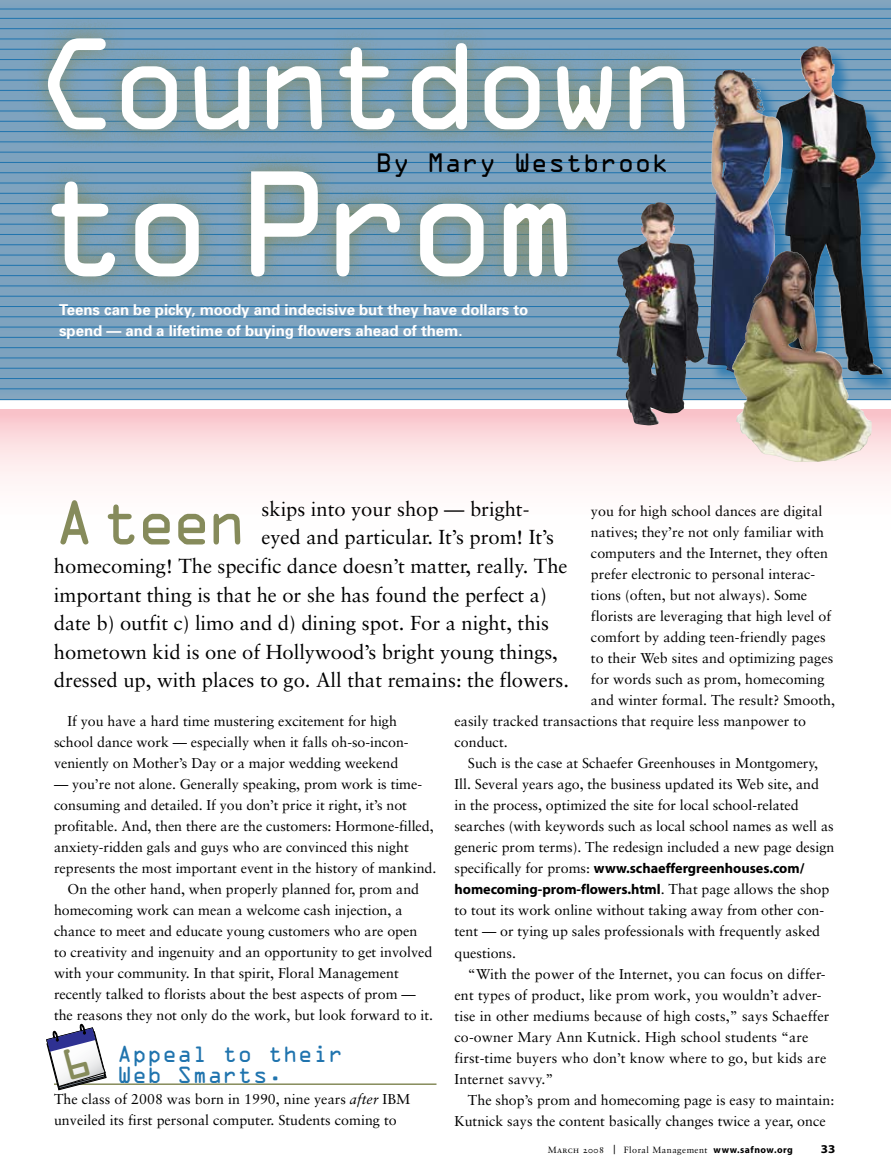
<style>
.page{position:relative;width:891px;height:1175px;background:#fff}
.page>*{position:absolute;margin:0;border:0;box-sizing:border-box;transform-origin:0 0}
.t1{font:135px "OCRA Std";letter-spacing:-.1em;color:#fff}
.t2{font:117px "OCRA Std";letter-spacing:-.1em;color:#fff}
.t3{font:56.85px "OCRA Std";color:#868b5b}
.t4{font:24px "OCRA Std";color:#000}
.t5{font:21px/21px "OCRA Std";color:#2074ae}
.t6{font:20.25px "Sabon";color:#000}
.t7{font:700 15px/21px "Univers";color:#fff}
.t8{font:14.25px/21px "Sabon";color:#000}
.t9{font:700 14.25px/21px "Myriad Pro";color:#000}
.t10{font:700 12px "Myriad Pro";color:#000;scale:1.1 1}
.t11{font:9px "Sabon";letter-spacing:.05em;color:#000}
.s1{font-family:"Sabon";font-weight:400}
.s2{font-style:italic}
.s3{font-family:"Sabon Roman SC"}
.s4{font-family:"Sabon Roman SC";font-size:12px}
.s5{font-family:"Myriad Pro";font-weight:700;font-size:9.75px}
</style>
<div class="page">
<svg style="left:0;top:412px;width:891px;height:69px"></svg>
<hr style="left:54px;top:1083px;width:382px;height:1px;background:#868b5b">
<div style="left:0;top:0;width:891px;height:25px;background:#80a3bf"></div>
<div style="left:0;top:8px;width:891px;height:27px;background:#fff;opacity:.75"></div>
<hr style="left:0;top:28px;width:891px;height:1px;background:#2074ae">
<hr style="left:0;top:59px;width:891px;height:1px;background:#2074ae">
<hr style="left:0;top:69px;width:891px;height:1px;background:#2074ae">
<hr style="left:0;top:100px;width:891px;height:1px;background:#2074ae">
<hr style="left:0;top:131px;width:891px;height:1px;background:#2074ae">
<hr style="left:0;top:141px;width:891px;height:1px;background:#2074ae">
<hr style="left:0;top:172px;width:891px;height:1px;background:#2074ae">
<hr style="left:0;top:203px;width:891px;height:1px;background:#2074ae">
<hr style="left:0;top:213px;width:891px;height:1px;background:#2074ae">
<hr style="left:0;top:244px;width:891px;height:1px;background:#2074ae">
<hr style="left:0;top:275px;width:891px;height:1px;background:#2074ae">
<hr style="left:0;top:285px;width:891px;height:1px;background:#2074ae">
<hr style="left:0;top:316px;width:891px;height:1px;background:#2074ae">
<div style="left:0;top:337px;width:891px;height:27px;background:#7ca2bf"></div>
<hr style="left:0;top:347px;width:891px;height:1px;background:#2074ae">
<hr style="left:0;top:357px;width:891px;height:1px;background:#2074ae">
<div style="left:0;top:358px;width:891px;height:26px;background:#fff;opacity:.75"></div>
<div style="left:0;top:368px;width:891px;height:27px;background:#7ca2bf"></div>
<div style="left:0;top:379px;width:891px;height:33px;background:#2074ae;opacity:.75"></div>
<div style="left:0;top:378px;width:891px;height:27px;background:#fff;opacity:.75"></div>
<hr style="left:0;top:388px;width:891px;height:1px;background:#2074ae">
<svg style="left:27px;top:17px;width:864px;height:321px;background:#769aad"></svg>
<img style="left:616px;top:202px;width:89px;height:223px">
<div style="left:774px;top:48px;width:117px;height:340px;background:#2074ae;opacity:.75"></div>
<img style="left:772px;top:46px;width:111px;height:331px">
<div style="left:709px;top:72px;width:117px;height:332px;background:#2074ae;opacity:.75"></div>
<img style="left:707px;top:70px;width:69px;height:314px">
<img style="left:753px;top:251px;width:34px;height:50px">
<svg style="left:46px;top:1023px;width:60px;height:67px"></svg>
<h2 class="t2" style="left:35px;top:34px;width:666px">Countdown</h2>
<h3 class="t4" style="left:375px;top:153px;width:295px">By Mary Westbrook</h3>
<h1 class="t1" style="left:35px;top:167px;width:551px">to Prom</h1>
<p class="t7" style="left:59px;top:300px;width:471px">Teens can be picky, moody and indecisive but they have dollars to spend — and a lifetime of buying flowers ahead of them.</p>
<h3 class="t3" style="left:54px;top:498px;width:195px">A teen</h3>
<h3 class="t6" style="left:262px;top:497px;width:269px">skips into your shop — bright-</h3>
<p class="t8" style="left:591px;top:500px;width:233px">you for high school dances are digital</p>
<p class="t8" style="left:591px;top:521px;width:235px">natives; they’re not only familiar with</p>
<p class="t8" style="left:591px;top:542px;width:238px">computers and the Internet, they often</p>
<p class="t8" style="left:591px;top:563px;width:226px">prefer electronic to personal interac-</p>
<p class="t8" style="left:591px;top:584px;width:218px">tions (often, but not always). Some</p>
<p class="t8" style="left:591px;top:605px;width:242px">florists are leveraging that high level of</p>
<p class="t8" style="left:591px;top:626px;width:236px">comfort by adding teen-friendly pages</p>
<p class="t8" style="left:591px;top:647px;width:244px">to their Web sites and optimizing pages</p>
<p class="t8" style="left:591px;top:668px;width:235px">for words such as prom, homecoming</p>
<p class="t8" style="left:591px;top:689px;width:246px">and winter formal. The result? Smooth,</p>
<p class="t8" style="left:454px;top:710px;width:353px">easily tracked transactions that require less manpower to</p>
<p class="t8" style="left:454px;top:731px;width:55px">conduct.</p>
<p class="t8" style="left:468px;top:752px;width:352px">Such is the case at Schaefer Greenhouses in Montgomery,</p>
<p class="t8" style="left:454px;top:773px;width:366px">Ill. Several years ago, the business updated its Web site, and</p>
<p class="t8" style="left:454px;top:794px;width:346px">in the process, optimized the site for local school-related</p>
<p class="t8" style="left:454px;top:815px;width:381px">searches (with keywords such as local school names as well as</p>
<p class="t8" style="left:454px;top:836px;width:381px">generic prom terms). The redesign included a new page design</p>
<p class="t9" style="left:454px;top:857px;width:376px"><span class="s1">specifically for proms:</span> www.schaeffergreenhouses.com/ homecoming-prom-flowers.html<span class="s1">. That page allows the shop</span></p>
<p class="t8" style="left:454px;top:899px;width:371px">to tout its work online without taking away from other con&shy;tent — or tying up sales professionals with frequently asked questions.</p>
<p class="t8" style="left:454px;top:962px;width:376px;text-indent:13px">“With the power of the Internet, you can focus on differ&shy;ent types of product, like prom work, you wouldn’t adver&shy;tise in other mediums because of high costs,” says Schaeffer co-owner Mary Ann Kutnick. High school students “are first-time buyers who don’t know where to go, but kids are Internet savvy.”</p>
<p class="t8" style="left:454px;top:1089px;width:381px;text-indent:13px">The shop’s prom and homecoming page is easy to maintain:<br>Kutnick says the content basically changes twice a year, once</p>
<h3 class="t6" style="left:262px;top:525px;width:294px">eyed and particular. It’s prom! It’s</h3>
<h3 class="t6" style="left:54px;top:554px;width:515px">homecoming! The specific dance doesn’t matter, really. The</h3>
<h3 class="t6" style="left:54px;top:582px;width:494px">important thing is that he or she has found the perfect a)</h3>
<h3 class="t6" style="left:54px;top:611px;width:497px">date b) outfit c) limo and d) dining spot. For a night, this</h3>
<h3 class="t6" style="left:54px;top:639px;width:505px">hometown kid is one of Hollywood’s bright young things,</h3>
<h3 class="t6" style="left:54px;top:668px;width:517px">dressed up, with places to go. All that remains: the flowers.</h3>
<p class="t8" style="left:54px;top:710px;width:356px;text-indent:13px">If you have a hard time mustering excitement for high school dance work — especially when it falls oh-so-incon&shy;veniently on Mother’s Day or a major wedding weekend</p>
<p class="t8" style="left:54px;top:773px;width:370px">— you’re not alone. Generally speaking, prom work is time-</p>
<p class="t8" style="left:54px;top:794px;width:354px">consuming and detailed. If you don’t price it right, it’s not</p>
<p class="t8" style="left:54px;top:815px;width:381px">profitable. And, then there are the customers: Hormone-filled,</p>
<p class="t8" style="left:54px;top:836px;width:356px">anxiety-ridden gals and guys who are convinced this night</p>
<p class="t8" style="left:54px;top:857px;width:384px">represents the most important event in the history of mankind.</p>
<p class="t8" style="left:68px;top:878px;width:353px">On the other hand, when properly planned for, prom and</p>
<p class="t8" style="left:54px;top:899px;width:350px">homecoming work can mean a welcome cash injection, a</p>
<p class="t8" style="left:54px;top:920px;width:365px">chance to meet and educate young customers who are open</p>
<p class="t8" style="left:54px;top:941px;width:380px">to creativity and ingenuity and an opportunity to get involved</p>
<p class="t8" style="left:54px;top:962px;width:346px">with your community. In that spirit, Floral Management</p>
<p class="t8" style="left:54px;top:983px;width:363px">recently talked to florists about the best aspects of prom —</p>
<p class="t8" style="left:54px;top:1004px;width:381px">the reasons they not only do the work, but look forward to it.</p>
<h3 class="t5" style="left:117px;top:1045px;width:228px">Appeal to their<br>Web Smarts.</h3>
<p class="t8" style="left:54px;top:1088px;width:358px">The class of 2008 was born in 1990, nine years <span class="s2">after</span> IBM unveiled its first personal computer. Students coming to</p>
<p class="t11" style="left:548px;top:1144px;width:247px"><span class="s3">March 2008</span> <span class="s4">|</span> Floral Management <span class="s5">www.safnow.org</span></p>
<p class="t10" style="left:821px;top:1140px;width:15px">33</p>
</div>
